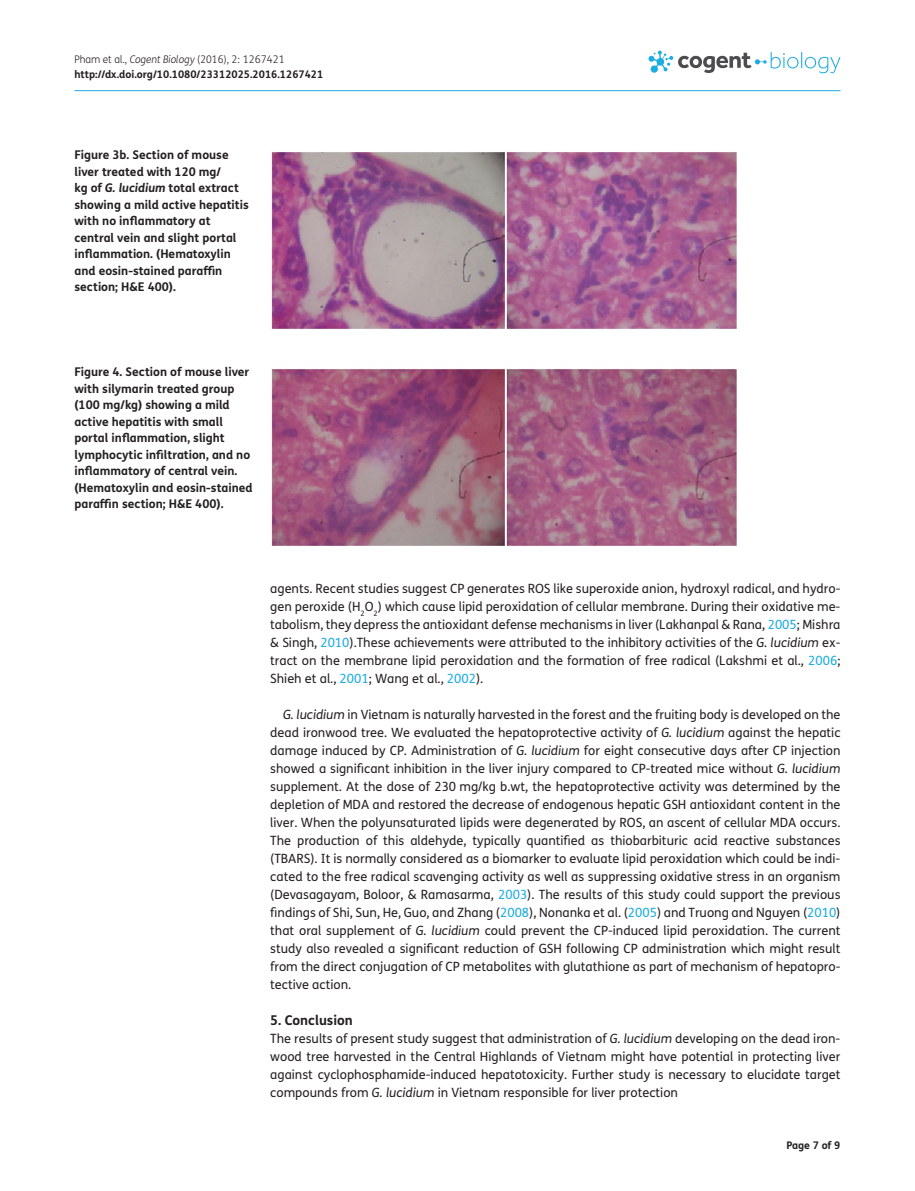
<style>
.page{position:relative;width:915px;height:1191px;background:#fff}
.page>*{position:absolute;margin:0;border:0;box-sizing:border-box;transform-origin:0 0}
.t1{font:700 13.5px "FS Me Pro";color:#231f20}
.t2{font:12.75px/18px "FS Me Pro";color:#231f20;text-align:justify}
.t3{font:700 12px/16.5px "FS Me Pro";color:#231f20}
.t4{font:700 10.5px/15px "FS Me Pro";color:#231f20}
.s1{font-weight:300}
.s2{font-weight:300;font-style:italic}
.s3{font-style:italic}
.s4{color:#1bace1}
</style>
<div class="page">
<hr style="left:74px;top:90px;width:766px;height:1px;background:#1bace1">
<svg style="left:648px;top:51px;width:192px;height:22px"></svg>
<img style="left:271px;top:152px;width:466px;height:177px">
<img style="left:271px;top:368px;width:466px;height:178px">
<p class="t4" style="left:74px;top:51px;width:250px"><span class="s1">Pham et al.,</span> <span class="s2">Cogent Biology</span> <span class="s1">(2016), 2: 1267421 </span>http://dx.doi.org/10.1080/23312025.2016.1267421</p>
<p class="t3" style="left:74px;top:146px;width:176px">Figure 3b. Section of mouse liver treated with 120 mg/<br>kg of <span class="s3">G. lucidium</span> total extract showing a mild active hepatitis with no inflammatory at central vein and slight portal inflammation. (Hematoxylin and eosin-stained paraffin section; H&amp;E 400).</p>
<p class="t3" style="left:74px;top:363px;width:180px">Figure 4. Section of mouse liver with silymarin treated group (100 mg/kg) showing a mild active hepatitis with small portal inflammation, slight lymphocytic infiltration, and no inflammatory of central vein. (Hematoxylin and eosin-stained paraffin section; H&amp;E 400).</p>
<p class="t2" style="left:270px;top:579px;width:571px">agents. Recent studies suggest CP generates ROS like superoxide anion, hydroxyl radical, and hydro&shy;gen peroxide (H<sub>2</sub>O<sub>2</sub>) which cause lipid peroxidation of cellular membrane. During their oxidative me&shy;tabolism, they depress the antioxidant defense mechanisms in liver (Lakhanpal &amp; Rana, <span class="s4">2005</span>; Mishra &amp; Singh, <span class="s4">2010</span>).These achievements were attributed to the inhibitory activities of the <span class="s3">G. lucidium</span> ex&shy;tract on the membrane lipid peroxidation and the formation of free radical (Lakshmi et al., <span class="s4">2006</span>; Shieh et al., <span class="s4">2001</span>; Wang et al., <span class="s4">2002</span>).</p>
<p class="t2" style="left:270px;top:705px;width:571px;text-indent:13px"><span class="s3">G. lucidium</span> in Vietnam is naturally harvested in the forest and the fruiting body is developed on the dead ironwood tree. We evaluated the hepatoprotective activity of <span class="s3">G. lucidium</span> against the hepatic damage induced by CP. Administration of <span class="s3">G. lucidium</span> for eight consecutive days after CP injection showed a significant inhibition in the liver injury compared to CP-treated mice without <span class="s3">G. lucidium </span>supplement. At the dose of 230 mg/kg b.wt, the hepatoprotective activity was determined by the depletion of MDA and restored the decrease of endogenous hepatic GSH antioxidant content in the liver. When the polyunsaturated lipids were degenerated by ROS, an ascent of cellular MDA occurs.<br>The production of this aldehyde, typically quantified as thiobarbituric acid reactive substances (TBARS). It is normally considered as a biomarker to evaluate lipid peroxidation which could be indi&shy;cated to the free radical scavenging activity as well as suppressing oxidative stress in an organism (Devasagayam, Boloor, &amp; Ramasarma, <span class="s4">2003</span>). The results of this study could support the previous findings of Shi, Sun, He, Guo, and Zhang (<span class="s4">2008</span>), Nonanka et al. (<span class="s4">2005</span>) and Truong and Nguyen (<span class="s4">2010</span>) that oral supplement of <span class="s3">G. lucidium</span> could prevent the CP-induced lipid peroxidation. The current study also revealed a significant reduction of GSH following CP administration which might result from the direct conjugation of CP metabolites with glutathione as part of mechanism of hepatopro&shy;tective action.</p>
<p class="t1" style="left:270px;top:1010px;width:84px">5. Conclusion</p>
<p class="t2" style="left:270px;top:1029px;width:571px">The results of present study suggest that administration of <span class="s3">G. lucidium</span> developing on the dead iron&shy;wood tree harvested in the Central Highlands of Vietnam might have potential in protecting liver against cyclophosphamide-induced hepatotoxicity. Further study is necessary to elucidate target compounds from <span class="s3">G. lucidium</span> in Vietnam responsible for liver protection</p>
<p class="t4" style="left:786px;top:1137px;width:56px">Page 7 of 9</p>
</div>
